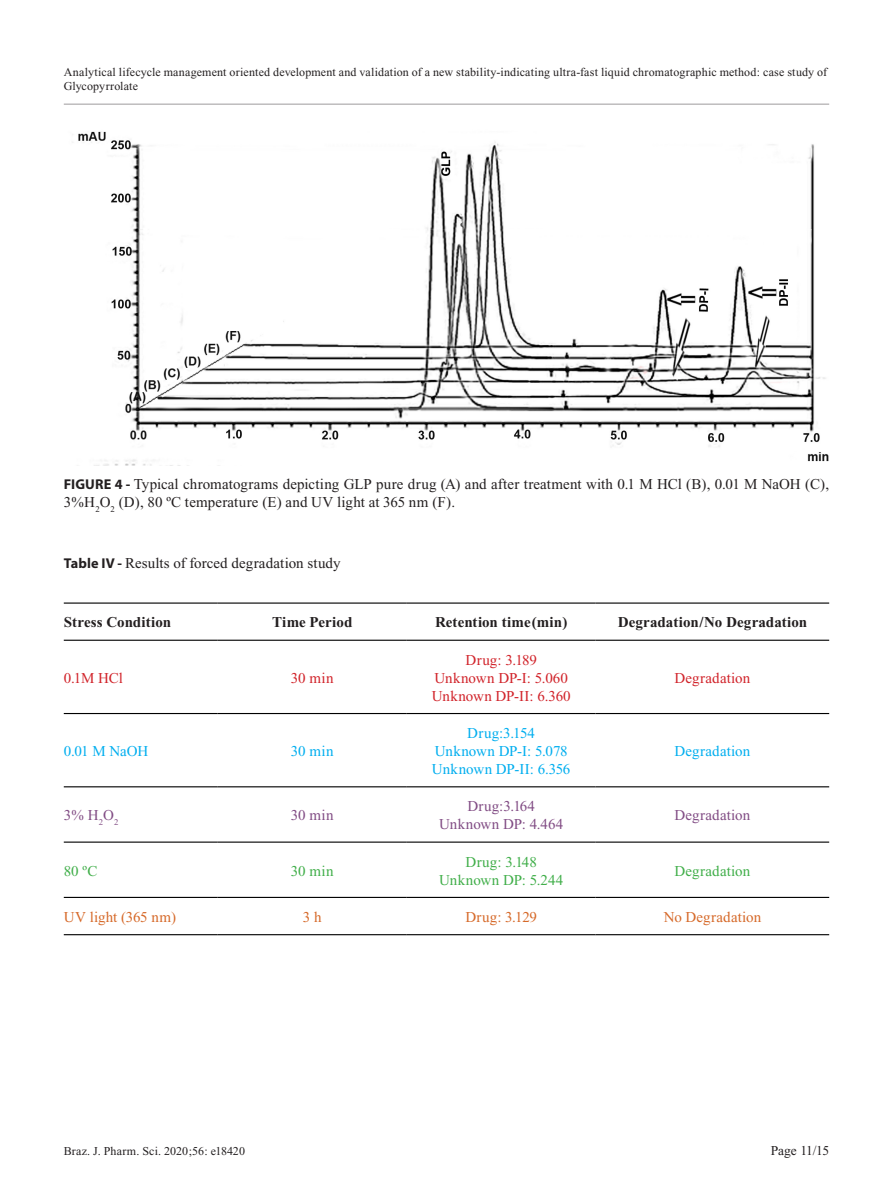
<style>
.page{position:relative;width:893px;height:1191px;background:#fff}
.page>*{position:absolute;margin:0;border:0;box-sizing:border-box;transform-origin:0 0}
.Figura{font:15px/18px "Times New Roman";letter-spacing:.005em;color:#231f20}
.Tabela_Texto{font:15px "Times New Roman";color:#00aeef}
.Tabela_Título{font:700 15px "Times New Roman";letter-spacing:.005em;color:#231f20}
.Tabela_Texto-2{font:15px "Times New Roman";letter-spacing:.005em;color:#d1232a}
.Tabela_Texto-3{font:15px "Times New Roman";letter-spacing:.01em;color:#814c84}
.Tabela_Texto-4{font:15px "Times New Roman";letter-spacing:.01em;color:#40ae49}
.Tabela{font:15px "Times New Roman";letter-spacing:.005em;color:#231f20}
.Tabela_Texto-5{font:15px "Times New Roman";letter-spacing:.01em;color:#d66929}
.t1{font:13.5px "Times New Roman";letter-spacing:-.005em;color:#231f20}
.t2{font:12px/14.2px "Times New Roman";letter-spacing:.01em;color:#231f20}
.s1{font-family:"Myriad Pro";font-weight:700;font-size:14.25px}
</style>
<div class="page">
<hr style="left:64px;top:103px;width:765px;height:2px;background:#231f20">
<img style="left:72px;top:131px;width:757px;height:334px">
<hr style="left:64px;top:602px;width:154px;height:1px;background:#000">
<hr style="left:218px;top:602px;width:189px;height:1px;background:#000">
<hr style="left:407px;top:602px;width:189px;height:1px;background:#000">
<hr style="left:596px;top:602px;width:233px;height:1px;background:#000">
<hr style="left:64px;top:639px;width:154px;height:2px;background:#000">
<hr style="left:218px;top:639px;width:189px;height:2px;background:#000">
<hr style="left:407px;top:639px;width:189px;height:2px;background:#000">
<hr style="left:596px;top:639px;width:233px;height:2px;background:#000">
<hr style="left:64px;top:713px;width:154px;height:1px;background:#000">
<hr style="left:218px;top:713px;width:189px;height:1px;background:#000">
<hr style="left:407px;top:713px;width:189px;height:1px;background:#000">
<hr style="left:596px;top:713px;width:233px;height:1px;background:#000">
<hr style="left:64px;top:786px;width:154px;height:1px;background:#000">
<hr style="left:218px;top:786px;width:189px;height:1px;background:#000">
<hr style="left:407px;top:786px;width:189px;height:1px;background:#000">
<hr style="left:596px;top:786px;width:233px;height:1px;background:#000">
<hr style="left:64px;top:841px;width:154px;height:1px;background:#000">
<hr style="left:218px;top:841px;width:189px;height:1px;background:#000">
<hr style="left:407px;top:841px;width:189px;height:1px;background:#000">
<hr style="left:596px;top:841px;width:233px;height:1px;background:#000">
<hr style="left:64px;top:897px;width:154px;height:1px;background:#000">
<hr style="left:218px;top:897px;width:189px;height:1px;background:#000">
<hr style="left:407px;top:897px;width:189px;height:1px;background:#000">
<hr style="left:596px;top:897px;width:233px;height:1px;background:#000">
<hr style="left:64px;top:934px;width:154px;height:1px;background:#000">
<hr style="left:218px;top:934px;width:189px;height:1px;background:#000">
<hr style="left:407px;top:934px;width:189px;height:1px;background:#000">
<hr style="left:596px;top:934px;width:233px;height:1px;background:#000">
<p class="t2" style="left:64px;top:65px;width:765px">Analytical lifecycle management oriented development and validation of a new stability-indicating ultra-fast liquid chromatographic method: case study of<br>Glycopyrrolate</p>
<p class="Figura" style="left:64px;top:475px;width:767px"><span class="s1">FIGURE 4 -</span> Typical chromatograms depicting GLP pure drug (A) and after treatment with 0.1 M HCl (B), 0.01 M NaOH (C),<br>3%H<sub>2</sub>O<sub>2</sub> (D), 80 ºC temperature (E) and UV light at 365 nm (F).</p>
<p class="Tabela" style="left:64px;top:555px;width:278px"><span class="s1">Table IV -</span> Results of forced degradation study</p>
<p class="Tabela_Título" style="left:64px;top:614px;width:109px">Stress Condition</p>
<p class="Tabela_Título" style="left:272px;top:614px;width:82px">Time Period</p>
<p class="Tabela_Título" style="left:435px;top:614px;width:134px">Retention time(min)</p>
<p class="Tabela_Título" style="left:618px;top:614px;width:191px">Degradation/No Degradation</p>
<p class="Tabela_Texto-2" style="left:64px;top:669px;width:61px">0.1M HCl</p>
<p class="Tabela_Texto-2" style="left:291px;top:669px;width:44px">30 min</p>
<p class="Tabela_Texto-2" style="left:466px;top:651px;width:73px">Drug: 3.189</p>
<p class="Tabela_Texto-2" style="left:434px;top:669px;width:135px">Unknown DP-I: 5.060</p>
<p class="Tabela_Texto-2" style="left:432px;top:687px;width:141px">Unknown DP-II: 6.360</p>
<p class="Tabela_Texto-2" style="left:675px;top:669px;width:77px">Degradation</p>
<p class="Tabela_Texto" style="left:64px;top:743px;width:86px">0.01 M NaOH</p>
<p class="Tabela_Texto" style="left:291px;top:743px;width:44px">30 min</p>
<p class="Tabela_Texto" style="left:467px;top:725px;width:69px">Drug:3.154</p>
<p class="Tabela_Texto" style="left:435px;top:743px;width:134px">Unknown DP-I: 5.078</p>
<p class="Tabela_Texto" style="left:432px;top:761px;width:140px">Unknown DP-II: 6.356</p>
<p class="Tabela_Texto" style="left:675px;top:743px;width:77px">Degradation</p>
<p class="Tabela_Texto-3" style="left:64px;top:807px;width:56px">3% H<sub>2</sub>O<sub>2</sub></p>
<p class="Tabela_Texto-3" style="left:291px;top:807px;width:44px">30 min</p>
<p class="Tabela_Texto-3" style="left:467px;top:798px;width:69px">Drug:3.164</p>
<p class="Tabela_Texto-3" style="left:439px;top:816px;width:126px">Unknown DP: 4.464</p>
<p class="Tabela_Texto-3" style="left:675px;top:807px;width:77px">Degradation</p>
<p class="Tabela_Texto-4" style="left:64px;top:862px;width:35px">80 ºC</p>
<p class="Tabela_Texto-4" style="left:291px;top:862px;width:44px">30 min</p>
<p class="Tabela_Texto-4" style="left:466px;top:853px;width:73px">Drug: 3.148</p>
<p class="Tabela_Texto-4" style="left:439px;top:871px;width:126px">Unknown DP: 5.244</p>
<p class="Tabela_Texto-4" style="left:675px;top:862px;width:77px">Degradation</p>
<p class="Tabela_Texto-5" style="left:64px;top:908px;width:114px">UV light (365 nm)</p>
<p class="Tabela_Texto-5" style="left:303px;top:908px;width:20px">3 h</p>
<p class="Tabela_Texto-5" style="left:465px;top:908px;width:73px">Drug: 3.129</p>
<p class="Tabela_Texto-5" style="left:664px;top:908px;width:99px">No Degradation</p>
<p class="t2" style="left:64px;top:1143px;width:183px">Braz. J. Pharm. Sci. 2020;56: e18420</p>
<p class="t1" style="left:771px;top:1143px;width:60px">Page 11/15</p>
</div>
